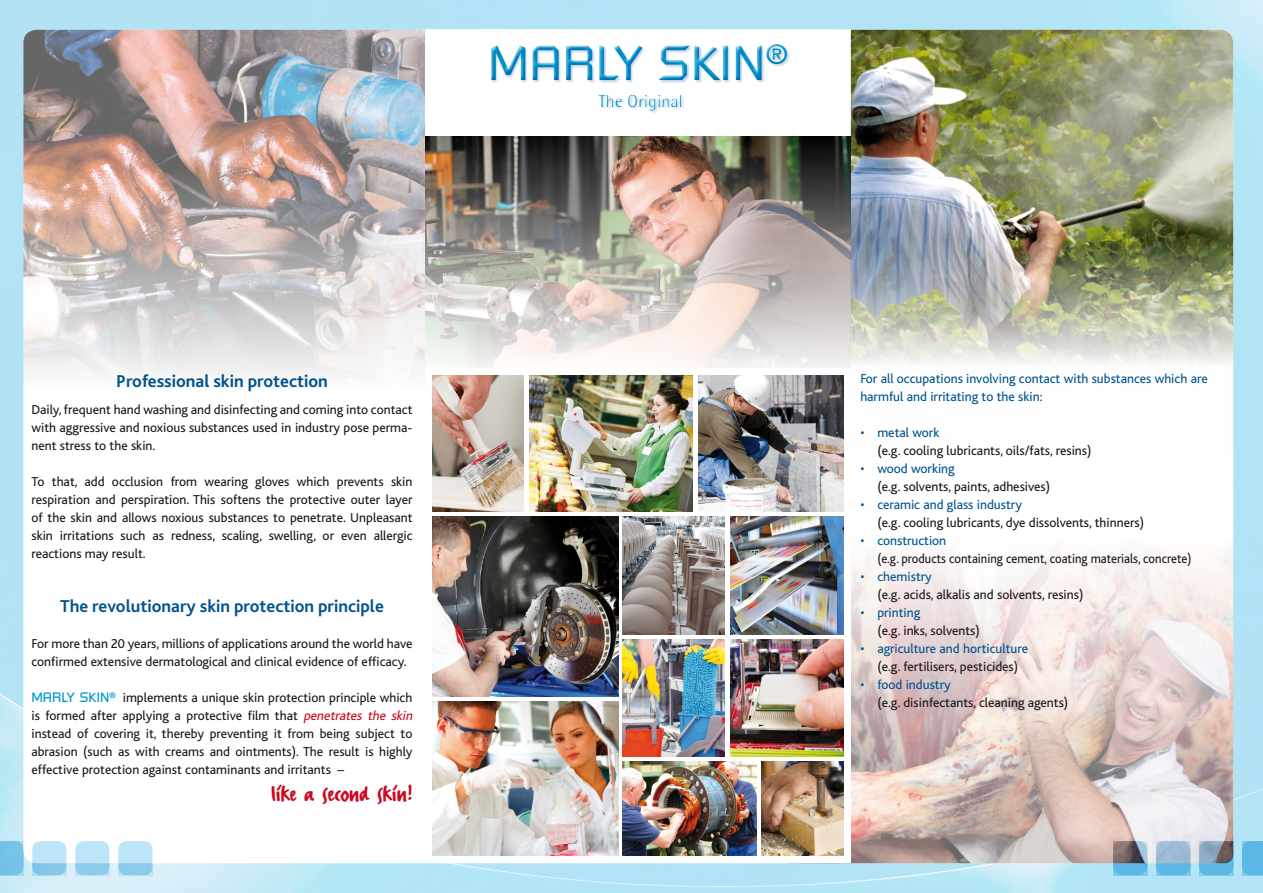
<style>
.page{position:relative;width:1263px;height:893px;background:#fff}
.page>*{position:absolute;margin:0;border:0;box-sizing:border-box;transform-origin:0 0}
.t1{font:48.6px "Russell Square";color:#0097d0}
.t2{font:27px "FF Erikrighthand";color:#cd071e}
.t3{font:700 18px "Bliss Pro";color:#00538e}
.t4{font:17.7px "AT Rotis Semi Sans";color:#0097d0}
.t5{font:13.5px/18px "Bliss";color:#1a171c}
.t6{font:13.5px/18px "Bliss";color:#00538e}
.t7{font:13.5px "Bliss";color:#1a171c;scale:.93 1}
.s1{font-family:"Russell Square";color:#0097d0}
.s2{font-style:italic;color:#cd071e}
.s3{color:#00538e}
</style>
<div class="page">
<img style="left:0;top:0;width:1263px;height:893px">
<div style="left:23px;top:30px;width:1210px;height:833px;background:#fff;border-radius:13px"></div>
<img style="left:851px;top:553px;width:382px;height:310px">
<img style="left:850px;top:30px;width:383px;height:338px">
<img style="left:23px;top:30px;width:402px;height:367px">
<img style="left:425px;top:137px;width:425px;height:231px">
<svg style="left:32px;top:841px;width:34px;height:34px"></svg>
<svg style="left:0;top:841px;width:23px;height:34px"></svg>
<svg style="left:75px;top:841px;width:34px;height:34px"></svg>
<svg style="left:118px;top:841px;width:34px;height:34px"></svg>
<svg style="left:1156px;top:841px;width:34px;height:34px"></svg>
<svg style="left:1113px;top:841px;width:34px;height:34px"></svg>
<svg style="left:1199px;top:841px;width:34px;height:34px"></svg>
<svg style="left:1242px;top:841px;width:21px;height:34px"></svg>
<div style="left:488px;top:44px;width:303px;height:71px;background:#004b96;opacity:.3"></div>
<img style="left:761px;top:761px;width:82px;height:95px">
<img style="left:433px;top:517px;width:186px;height:179px">
<img style="left:433px;top:375px;width:90px;height:136px">
<img style="left:730px;top:517px;width:113px;height:117px">
<img style="left:529px;top:375px;width:164px;height:136px">
<img style="left:698px;top:375px;width:145px;height:136px">
<img style="left:433px;top:702px;width:186px;height:154px">
<img style="left:730px;top:640px;width:113px;height:116px">
<img style="left:623px;top:761px;width:134px;height:95px">
<img style="left:623px;top:517px;width:102px;height:118px">
<img style="left:623px;top:640px;width:102px;height:116px">
<h1 class="t1" style="left:488px;top:34px;width:302px">MARLY SKIN<sup>®</sup></h1>
<h3 class="t4" style="left:598px;top:90px;width:86px">The Original</h3>
<p class="t3" style="left:116px;top:370px;width:213px">Professional skin protection</p>
<p class="t5" style="left:31px;top:401px;width:382px;text-align:justify">Daily, frequent hand washing and disinfecting and coming into contact with aggressive and noxious substances used in industry pose perma&shy;nent stress to the skin.</p>
<p class="t5" style="left:31px;top:473px;width:383px;text-align:justify">To that, add occlusion from wearing gloves which prevents skin respiration and perspiration. This softens the protective outer layer of the skin and allows noxious substances to penetrate. Unpleasant skin irritations such as redness, scaling, swelling, or even allergic reactions may result.</p>
<p class="t3" style="left:60px;top:595px;width:325px">The revolutionary skin protection principle</p>
<p class="t5" style="left:31px;top:635px;width:382px">For more than 20 years, millions of applications around the world have confirmed extensive dermatological and clinical evidence of efficacy.</p>
<p class="t5" style="left:31px;top:689px;width:385px"><span class="s1">MARLY SKIN</span><sup>®</sup> implements a unique skin protection principle which is formed after applying a protective film that <span class="s2">penetrates the skin </span>instead of covering it, thereby preventing it from being subject to abrasion (such as with creams and ointments). The result is highly effective protection against contaminants and irritants –</p>
<p class="t2" style="left:271px;top:777px;width:142px">like a second skin!</p>
<p class="t6" style="left:860px;top:370px;width:349px">For all occupations involving contact with substances which are harmful and irritating to the skin:</p>
<p class="t6" style="left:860px;top:424px;width:81px">• metal work</p>
<p class="t5" style="left:877px;top:442px;width:216px">(e.g. cooling lubricants, oils/fats, resins)</p>
<p class="t5" style="left:877px;top:460px;width:174px;text-indent:-17px"><span class="s3">• wood working<br></span>(e.g. solvents, paints, adhesives)</p>
<p class="t6" style="left:860px;top:496px;width:163px">• ceramic and glass industry</p>
<p class="t5" style="left:877px;top:514px;width:268px">(e.g. cooling lubricants, dye dissolvents, thinners)</p>
<p class="t6" style="left:860px;top:532px;width:87px">• construction</p>
<p class="t7" style="left:877px;top:552px;width:339px">(e.g. products containing cement, coating materials, concrete)</p>
<p class="t6" style="left:860px;top:568px;width:73px">• chemistry</p>
<p class="t5" style="left:877px;top:586px;width:208px">(e.g. acids, alkalis and solvents, resins)</p>
<p class="t6" style="left:860px;top:604px;width:61px">• printing</p>
<p class="t5" style="left:877px;top:622px;width:104px">(e.g. inks, solvents)</p>
<p class="t6" style="left:860px;top:640px;width:169px">• agriculture and horticulture</p>
<p class="t5" style="left:877px;top:658px;width:142px">(e.g. fertilisers, pesticides)</p>
<p class="t6" style="left:860px;top:676px;width:92px">• food industry</p>
<p class="t5" style="left:877px;top:694px;width:192px">(e.g. disinfectants, cleaning agents)</p>
</div>
